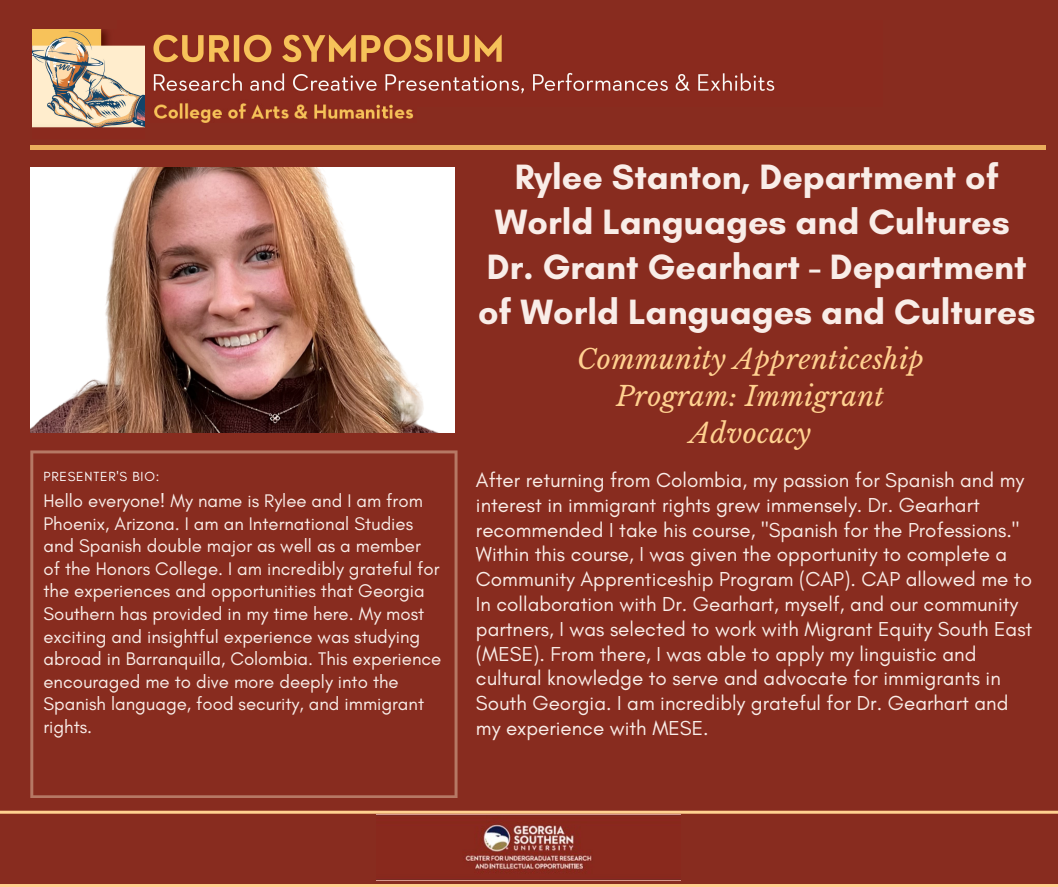
<style>
.page{position:relative;width:1058px;height:887px;background:#fff}
.page>*{position:absolute;margin:0;border:0;box-sizing:border-box;transform-origin:0 0}
.t1{font:700 35.85px/45px "Glacial Indifference";color:#f9ede8;text-align:center}
.t2{font:italic 27px/37.2px "Libre Baskerville";letter-spacing:.01em;color:#ffd190;text-align:center}
.t3{font:20.55px/24.8px "Glacial Indifference";color:#f9ede8}
.t4{font:18.6px/22.5px "Glacial Indifference";color:#f9ede8}
.t5{font:13.5px "Glacial Indifference";letter-spacing:.06em;color:#fff}
</style>
<div class="page">
<div style="left:0;top:0;width:1058px;height:886px;background:#882c1f"></div>
<hr style="left:30px;top:145px;width:1015px;height:4px;background:#eaad5c">
<img style="left:30px;top:167px;width:424px;height:265px">
<svg style="left:30px;top:450px;width:427px;height:348px"></svg>
<svg style="left:0;top:810px;width:1058px;height:76px"></svg>
<img style="left:377px;top:814px;width:304px;height:66px">
<img style="left:144px;top:34px;width:631px;height:72px">
<img style="left:150px;top:96px;width:266px;height:26px">
<img style="left:33px;top:30px;width:111px;height:98px">
<p class="t5" style="left:43px;top:468px;width:117px">PRESENTER'S BIO:</p>
<p class="t4" style="left:43px;top:489px;width:399px">Hello everyone! My name is Rylee and I am from Phoenix, Arizona. I am an International Studies and Spanish double major as well as a member of the Honors College. I am incredibly grateful for the experiences and opportunities that Georgia Southern has provided in my time here. My most exciting and insightful experience was studying abroad in Barranquilla, Colombia. This experience encouraged me to dive more deeply into the Spanish language, food security, and immigrant rights.</p>
<h1 class="t1" style="left:478px;top:153px;width:559px">Rylee Stanton, Department of<br>World Languages and Cultures<br>Dr. Grant Gearhart - Department of World Languages and Cultures</h1>
<h2 class="t2" style="left:577px;top:340px;width:348px">Community Apprenticeship<br>Program: Immigrant<br>Advocacy</h2>
<p class="t3" style="left:476px;top:467px;width:558px">After returning from Colombia, my passion for Spanish and my interest in immigrant rights grew immensely. Dr. Gearhart recommended I take his course, "Spanish for the Professions." Within this course, I was given the opportunity to complete a Community Apprenticeship Program (CAP). CAP allowed me to In collaboration with Dr. Gearhart, myself, and our community partners, I was selected to work with Migrant Equity South East (MESE). From there, I was able to apply my linguistic and cultural knowledge to serve and advocate for immigrants in South Georgia. I am incredibly grateful for Dr. Gearhart and my experience with MESE.</p>
</div>
